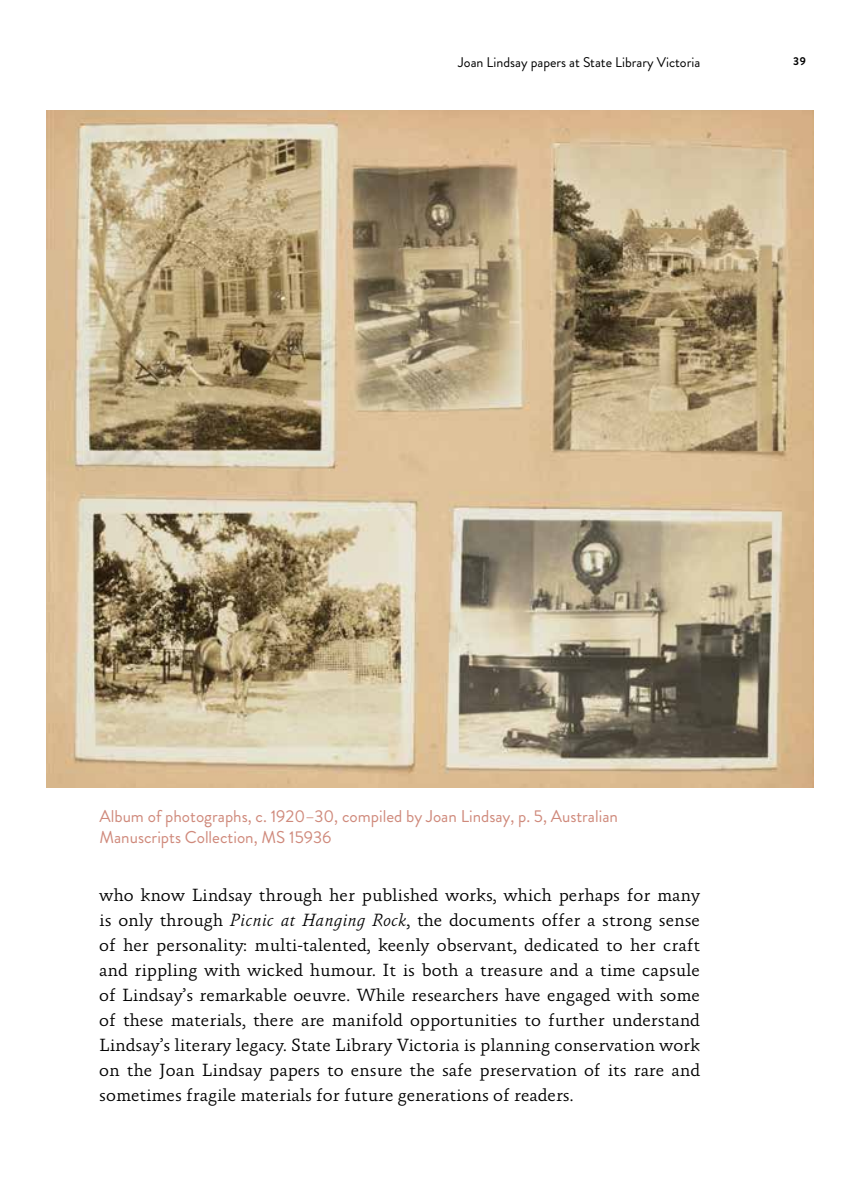
<style>
.page{position:relative;width:849px;height:1201px;background:#fff}
.page>*{position:absolute;margin:0;border:0;box-sizing:border-box;transform-origin:0 0}
.t1{font:300 17.85px/24.8px "Absara";color:#000;text-align:justify}
.CAPTION{font:17.15px/21px "Brandon Grotesque";color:#cf897b}
.t2{font:14px "Brandon Grotesque";color:#000}
.t3{font:700 11.38px "Brandon Grotesque";color:#000}
.s1{font-style:italic}
</style>
<div class="page">
<img style="left:47px;top:110px;width:766px;height:678px">
<p class="t2" style="left:458px;top:52px;width:243px">Joan Lindsay papers at State Library Victoria</p>
<p class="t3" style="left:793px;top:53px;width:14px">39</p>
<p class="CAPTION" style="left:99px;top:806px;width:520px">Album of photographs, c. 1920–30, compiled by Joan Lindsay, p. 5, Australian<br>Manuscripts Collection, MS 15936</p>
<p class="t1" style="left:99px;top:883px;width:602px">who know Lindsay through her published works, which perhaps for many is only through <span class="s1">Picnic at Hanging Rock</span>, the documents offer a strong sense of her personality: multi-talented, keenly observant, dedicated to her craft and rippling with wicked humour. It is both a treasure and a time capsule of Lindsay’s remarkable oeuvre. While researchers have engaged with some of these materials, there are manifold opportunities to further understand Lindsay’s literary legacy. State Library Victoria is planning conservation work on the Joan Lindsay papers to ensure the safe preservation of its rare and sometimes fragile materials for future generations of readers.</p>
</div>
